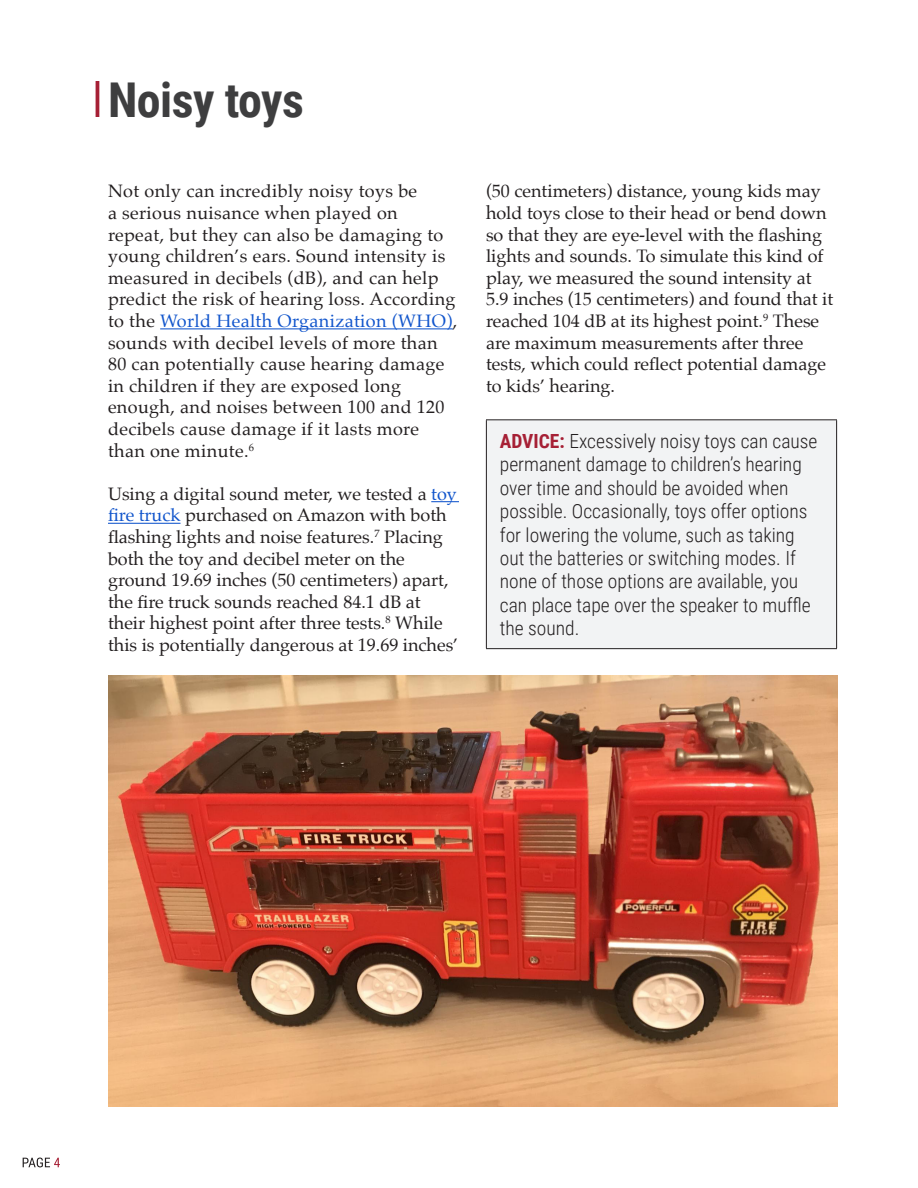
<style>
.page{position:relative;width:918px;height:1188px;background:#fff}
.page>*{position:absolute;margin:0;border:0;box-sizing:border-box;transform-origin:0 0}
.Section_Header{font:700 48px "Roboto Condensed";letter-spacing:-.01em;color:#3e3e3f}
.box{font:300 19.5px/23.4px "Roboto Condensed";color:#231f20}
.Body{font:18px/21.6px "Palatino";color:#231f20}
.Body-2{font:18px/21.6px "Palatino";letter-spacing:.02em;color:#231f20}
.s1{color:#15c}
.s2{font-weight:700;color:#a62035}
</style>
<div class="page">
<svg style="left:23px;top:1158px;width:37px;height:9px"></svg>
<hr style="left:96px;top:81px;width:3px;height:36px;background:#a62035">
<hr style="left:160px;top:328px;width:293px;height:1px;background:#15c">
<svg style="left:431px;top:501px;width:28px;height:1px"></svg>
<hr style="left:108px;top:523px;width:73px;height:1px;background:#15c">
<div style="left:486px;top:420px;width:351px;height:229px;background:#f2f3f4"></div>
<hr style="left:486px;top:419px;width:351px;height:1px;background:#231f20">
<hr style="left:486px;top:420px;width:1px;height:228px;background:#231f20">
<hr style="left:836px;top:420px;width:1px;height:228px;background:#231f20">
<hr style="left:486px;top:648px;width:351px;height:1px;background:#231f20">
<img style="left:108px;top:676px;width:729px;height:431px">
<p class="Section_Header" style="left:108px;top:66px;width:198px">Noisy toys</p>
<p class="Body-2" style="left:108px;top:180px;width:351px">Not only can incredibly noisy toys be<br>a serious nuisance when played on repeat, but they can also be damaging to young children’s ears. Sound intensity is measured in decibels (dB), and can help predict the risk of hearing loss. According to the <span class="s1">World Health Organization (WHO)</span>, sounds with decibel levels of more than 80 can potentially cause hearing damage in children if they are exposed long enough, and noises between 100 and 120 decibels cause damage if it lasts more than one minute.<sup>6</sup></p>
<p class="Body" style="left:108px;top:483px;width:352px">Using a digital sound meter, we tested a <span class="s1">toy fire truck</span> purchased on Amazon with both flashing lights and noise features.<sup>7</sup> Placing both the toy and decibel meter on the ground 19.69 inches (50 centimeters) apart, the fire truck sounds reached 84.1 dB at their highest point after three tests.<sup>8</sup> While this is potentially dangerous at 19.69 inches’</p>
<p class="Body" style="left:486px;top:180px;width:349px">(50 centimeters) distance, young kids may hold toys close to their head or bend down so that they are eye-level with the flashing lights and sounds. To simulate this kind of play, we measured the sound intensity at 5.9 inches (15 centimeters) and found that it reached 104 dB at its highest point.<sup>9</sup> These are maximum measurements after three tests, which could reflect potential damage to kids’ hearing.</p>
<p class="box" style="left:500px;top:429px;width:319px"><span class="s2">ADVICE:</span> Excessively noisy toys can cause permanent damage to children’s hearing over time and should be avoided when possible. Occasionally, toys offer options for lowering the volume, such as taking out the batteries or switching modes. If none of those options are available, you can place tape over the speaker to muffle the sound.</p>
</div>
